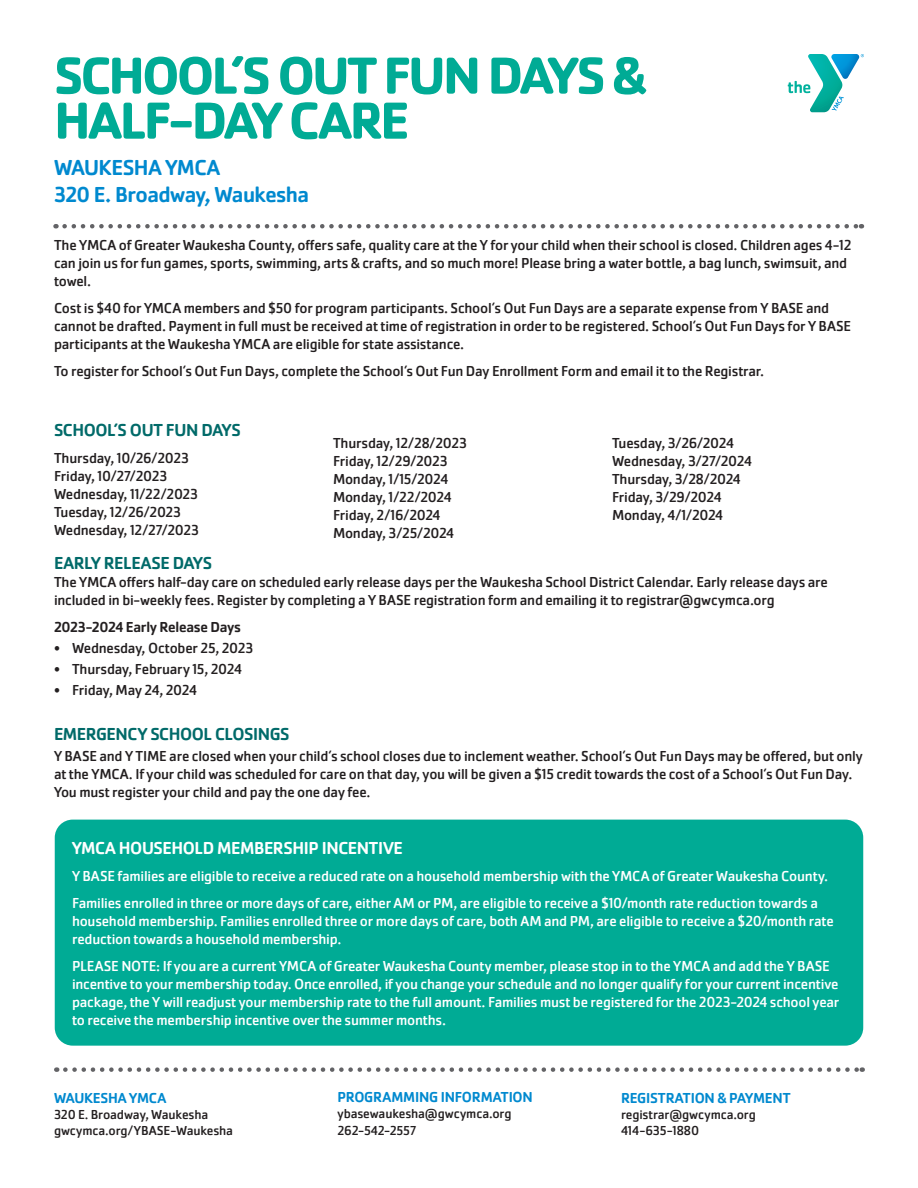
<style>
.page{position:relative;width:918px;height:1188px;background:#fff}
.page>*{position:absolute;margin:0;border:0;box-sizing:border-box;transform-origin:0 0}
.Grid_Text_-_9_Book{font:700 54px/45px "Cachet Pro";letter-spacing:-.055em;color:#00ab95}
.Grid_Text_-_9_Book-2{font:500 22.5px "Cachet Pro";letter-spacing:-.025em;color:#0089cf}
.Grid_Text_-_9_Book-3{font:500 18px "Cachet Pro";letter-spacing:-.025em;color:#016a69}
.Grid_Text_-_9_Book-4{font:500 18px "Cachet Pro";letter-spacing:-.025em;color:#fff}
.Body_Text{font:500 18px "Cachet Pro";letter-spacing:-.025em;color:#016a69}
.Grid_Text_-_9_Book-5{font:15px/18px "Cachet Pro";letter-spacing:-.015em;color:#231f20}
.Grid_Text_-_9_Book-6{font:15px/18px "Cachet Pro";letter-spacing:-.015em;color:#fff}
.SOFD_Dates{font:15px/18px "Cachet Pro";letter-spacing:-.015em;color:#231f20}
.Body_Text-2{font:15px/18px "Cachet Pro";letter-spacing:-.015em;color:#231f20}
.Grid_Text_-_9_Medium{font:500 15px "Cachet Pro";letter-spacing:-.015em;color:#0089cf}
.Body_Text-3{font:500 15px "Cachet Pro";letter-spacing:-.015em;color:#231f20}
.Grid_Text_-_9_Book-7{font:500 15px "Cachet Pro";letter-spacing:-.015em;color:#0089cf}
.Grid_Text_-_9_Book-8{font:13.5px "Cachet Pro";letter-spacing:-.01em;color:#231f20}
</style>
<div class="page">
<svg style="left:788px;top:54px;width:76px;height:58px"></svg>
<svg style="left:65px;top:224px;width:797px;height:4px"></svg>
<svg style="left:65px;top:1067px;width:798px;height:5px"></svg>
<div style="left:55px;top:820px;width:808px;height:226px;background:#00ab95;border-radius:18px"></div>
<p class="Grid_Text_-_9_Book" style="left:54px;top:53px;width:594px">SCHOOL’S OUT FUN DAYS &amp;<br>HALF-DAY CARE</p>
<p class="Grid_Text_-_9_Book-2" style="left:54px;top:154px;width:168px">WAUKESHA YMCA</p>
<p class="Grid_Text_-_9_Book-2" style="left:54px;top:181px;width:257px">320 E. Broadway, Waukesha</p>
<p class="Grid_Text_-_9_Book-5" style="left:54px;top:237px;width:799px">The YMCA of Greater Waukesha County, offers safe, quality care at the Y for your child when their school is closed. Children ages 4-12 can join us for fun games, sports, swimming, arts &amp; crafts, and so much more! Please bring a water bottle, a bag lunch, swimsuit, and towel.</p>
<p class="Grid_Text_-_9_Book-5" style="left:54px;top:300px;width:799px">Cost is $40 for YMCA members and $50 for program participants. School’s Out Fun Days are a separate expense from Y BASE and cannot be drafted. Payment in full must be received at time of registration in order to be registered. School’s Out Fun Days for Y BASE participants at the Waukesha YMCA are eligible for state assistance.</p>
<p class="Grid_Text_-_9_Book-5" style="left:54px;top:363px;width:712px">To register for School’s Out Fun Days, complete the School’s Out Fun Day Enrollment Form and email it to the Registrar.</p>
<p class="Grid_Text_-_9_Book-3" style="left:54px;top:420px;width:188px">SCHOOL’S OUT FUN DAYS</p>
<p class="SOFD_Dates" style="left:54px;top:449px;width:136px">Thursday, 10/26/2023</p>
<p class="SOFD_Dates" style="left:54px;top:467px;width:115px">Friday, 10/27/2023</p>
<p class="SOFD_Dates" style="left:54px;top:485px;width:146px">Wednesday, 11/22/2023</p>
<p class="SOFD_Dates" style="left:54px;top:503px;width:129px">Tuesday, 12/26/2023</p>
<p class="SOFD_Dates" style="left:54px;top:521px;width:147px">Wednesday, 12/27/2023</p>
<p class="SOFD_Dates" style="left:333px;top:434px;width:135px">Thursday, 12/28/2023</p>
<p class="SOFD_Dates" style="left:333px;top:452px;width:123px">Friday, 12/29/2023<br>Monday, 1/15/2024<br>Monday, 1/22/2024<br>Friday, 2/16/2024<br>Monday, 3/25/2024</p>
<p class="SOFD_Dates" style="left:612px;top:434px;width:141px">Tuesday, 3/26/2024<br>Wednesday, 3/27/2024<br>Thursday, 3/28/2024<br>Friday, 3/29/2024<br>Monday, 4/1/2024</p>
<p class="Body_Text" style="left:54px;top:552px;width:160px">EARLY RELEASE DAYS</p>
<p class="Body_Text-2" style="left:54px;top:573px;width:776px">The YMCA offers half-day care on scheduled early release days per the Waukesha School District Calendar. Early release days are included in bi-weekly fees. Register by completing a Y BASE registration form and emailing it to registrar@gwcymca.org</p>
<p class="Body_Text-3" style="left:54px;top:618px;width:188px">2023-2024 Early Release Days</p>
<p class="Grid_Text_-_9_Book-5" style="left:54px;top:639px;width:201px">• Wednesday, October 25, 2023</p>
<p class="Grid_Text_-_9_Book-5" style="left:54px;top:660px;width:189px">• Thursday, February 15, 2024</p>
<p class="Grid_Text_-_9_Book-5" style="left:54px;top:681px;width:144px">• Friday, May 24, 2024</p>
<p class="Grid_Text_-_9_Book-3" style="left:54px;top:724px;width:237px">EMERGENCY SCHOOL CLOSINGS</p>
<p class="Grid_Text_-_9_Book-5" style="left:54px;top:747px;width:811px">Y BASE and Y TIME are closed when your child’s school closes due to inclement weather. School’s Out Fun Days may be offered, but only at the YMCA. If your child was scheduled for care on that day, you will be given a $15 credit towards the cost of a School’s Out Fun Day.<br>You must register your child and pay the one day fee.</p>
<p class="Grid_Text_-_9_Book-4" style="left:72px;top:838px;width:333px">YMCA HOUSEHOLD MEMBERSHIP INCENTIVE</p>
<p class="Grid_Text_-_9_Book-6" style="left:72px;top:867px;width:758px">Y BASE families are eligible to receive a reduced rate on a household membership with the YMCA of Greater Waukesha County.</p>
<p class="Grid_Text_-_9_Book-6" style="left:72px;top:894px;width:763px">Families enrolled in three or more days of care, either AM or PM, are eligible to receive a $10/month rate reduction towards a household membership. Families enrolled three or more days of care, both AM and PM, are eligible to receive a $20/month rate reduction towards a household membership.</p>
<p class="Grid_Text_-_9_Book-6" style="left:72px;top:957px;width:769px">PLEASE NOTE: If you are a current YMCA of Greater Waukesha County member, please stop in to the YMCA and add the Y BASE incentive to your membership today. Once enrolled, if you change your schedule and no longer qualify for your current incentive package, the Y will readjust your membership rate to the full amount. Families must be registered for the 2023-2024 school year to receive the membership incentive over the summer months.</p>
<p class="Grid_Text_-_9_Medium" style="left:54px;top:1089px;width:114px">WAUKESHA YMCA</p>
<p class="Grid_Text_-_9_Book-8" style="left:54px;top:1107px;width:156px">320 E. Broadway, Waukesha</p>
<p class="Grid_Text_-_9_Book-8" style="left:54px;top:1123px;width:181px">gwcymca.org/YBASE-Waukesha</p>
<p class="Grid_Text_-_9_Book-7" style="left:338px;top:1088px;width:197px">PROGRAMMING INFORMATION</p>
<p class="Grid_Text_-_9_Book-8" style="left:338px;top:1106px;width:176px">ybasewaukesha@gwcymca.org</p>
<p class="Grid_Text_-_9_Book-8" style="left:338px;top:1122px;width:80px">262-542-2557</p>
<p class="Grid_Text_-_9_Medium" style="left:621px;top:1089px;width:171px">REGISTRATION &amp; PAYMENT</p>
<p class="Grid_Text_-_9_Book-8" style="left:621px;top:1107px;width:136px">registrar@gwcymca.org</p>
<p class="Grid_Text_-_9_Book-8" style="left:621px;top:1123px;width:80px">414-635-1880</p>
</div>
